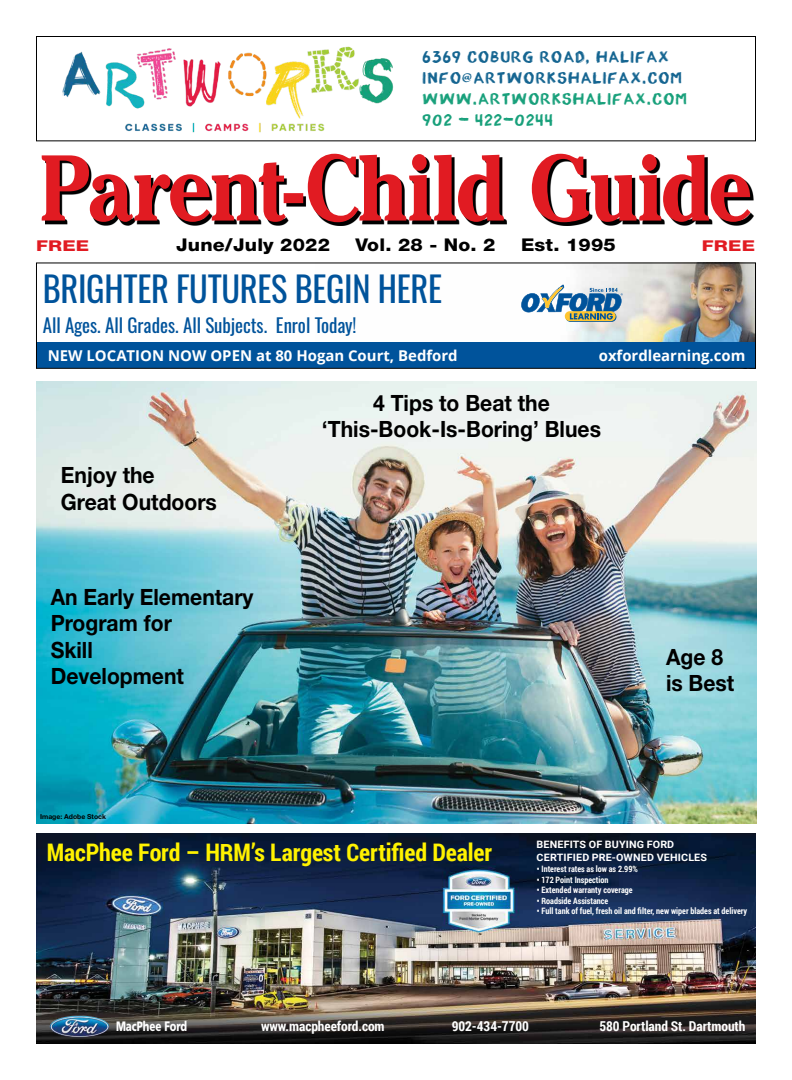
<style>
.page{position:relative;width:792px;height:1080px;background:#fff}
.page>*{position:absolute;margin:0;border:0;box-sizing:border-box;transform-origin:0 0}
.t1{font:34.5px "Oswald";letter-spacing:-.01em;color:#00539b}
.t2{font:700 24.2px "Roboto Condensed";letter-spacing:-.005em;color:#fff200}
.t3{font:700 22.4px/26.3px "Helvetica Neue LT Std";color:#000;scale:.94 1}
.t4{font:18.9px "Oswald";color:#00539b}
.t5{font:800 17.6px "Helvetica Neue LT Std";letter-spacing:.01em;color:#000;scale:1.11 1}
.t6{font:15px/21px "appopaint";letter-spacing:.1em;color:#156591}
.t7{font:15px/21px "appopaint";letter-spacing:.1em;color:#18a07b}
.t8{font:700 14.9px "Open Sans";color:#fff}
.t9{font:800 14.9px "Helvetica Neue LT Std";letter-spacing:.01em;color:#e11b22;scale:1.31 1}
.t10{font:700 13.7px "Roboto Condensed";letter-spacing:-.005em;color:#fff}
.t11{font:900 13.7px "Frutiger";letter-spacing:-.005em;color:#fff;scale:.73 1}
.t12{font:700 10.2px "Roboto";letter-spacing:.01em;color:#fff;scale:1.05 1}
.t13{font:700 8.8px "Roboto Condensed";color:#fff;scale:.94 1}
.t14{font:700 6.8px "Helvetica Neue LT Std";color:#000}
</style>
<div class="page">
<svg style="left:45px;top:185px;width:709px;height:40px"></svg>
<svg style="left:42px;top:154px;width:708px;height:68px"></svg>
<img style="left:62px;top:46px;width:332px;height:87px">
<div style="left:36px;top:36px;width:720px;height:105px;border:1px solid #000"></div>
<img style="left:36px;top:833px;width:720px;height:211px">
<img style="left:50px;top:1016px;width:59px;height:21px">
<img style="left:36px;top:382px;width:720px;height:442px">
<img style="left:315px;top:264px;width:439px;height:79px">
<div style="left:36px;top:343px;width:720px;height:25px;background:#00539b"></div>
<svg style="left:566px;top:312px;width:50px;height:10px"></svg>
<div style="left:565px;top:311px;width:51px;height:10px;background:#ffc52f;border-radius:5px"></div>
<svg style="left:521px;top:284px;width:102px;height:36px"></svg>
<div style="left:36px;top:262px;width:720px;height:107px;border:1px solid #000"></div>
<h3 class="t6" style="left:423px;top:47px;width:260px">6369 COBURG ROAD, HALIFAX<br>INFO@ARTWORKSHALIFAX.COM</h3>
<h3 class="t7" style="left:423px;top:89px;width:265px">WWW.ARTWORKSHALIFAX.COM<br>902 - 422-0244</h3>
<h3 class="t9" style="left:36px;top:237px;width:42px">FREE</h3>
<h3 class="t5" style="left:176px;top:234px;width:140px">June/July 2022</h3>
<h3 class="t5" style="left:356px;top:234px;width:128px">Vol. 28 - No. 2</h3>
<h3 class="t5" style="left:521px;top:234px;width:87px">Est. 1995</h3>
<h3 class="t9" style="left:702px;top:237px;width:42px">FREE</h3>
<h1 class="t1" style="left:43px;top:258px;width:401px">BRIGHTER FUTURES BEGIN HERE</h1>
<h3 class="t4" style="left:43px;top:309px;width:315px">All Ages. All Grades. All Subjects. Enrol Today!</h3>
<h3 class="t8" style="left:48px;top:345px;width:411px">NEW LOCATION NOW OPEN at 80 Hogan Court, Bedford</h3>
<h3 class="t8" style="left:599px;top:345px;width:148px">oxfordlearning.com</h3>
<h3 class="t3" style="left:61px;top:462px;width:168px">Enjoy the<br>Great Outdoors</h3>
<h3 class="t3" style="left:51px;top:583px;width:217px">An Early Elementary<br>Program for<br>Skill<br>Development</h3>
<p class="t14" style="left:40px;top:812px;width:67px">Image: Adobe Stock</p>
<h3 class="t3" style="left:322px;top:389px;width:298px;text-align:center">4 Tips to Beat the ‘This-Book-Is-Boring’ Blues</h3>
<h3 class="t3" style="left:666px;top:643px;width:74px">Age 8 is Best</h3>
<p class="t12" style="left:537px;top:838px;width:133px">BENEFITS OF BUYING FORD</p>
<h2 class="t2" style="left:47px;top:835px;width:447px">MacPhee Ford – HRM’s Largest Certified Dealer</h2>
<p class="t12" style="left:537px;top:850px;width:164px">CERTIFIED PRE-OWNED VEHICLES</p>
<p class="t13" style="left:537px;top:863px;width:109px">• Interest rates as low as 2.99%</p>
<p class="t13" style="left:537px;top:873px;width:78px">• 172 Point Inspection</p>
<p class="t13" style="left:537px;top:884px;width:103px">• Extended warranty coverage</p>
<p class="t13" style="left:537px;top:895px;width:77px">• Roadside Assistance</p>
<p class="t13" style="left:537px;top:905px;width:225px">• Full tank of fuel, fresh oil and filter, new wiper blades at delivery</p>
<h3 class="t11" style="left:116px;top:1018px;width:99px">MacPhee Ford</h3>
<h3 class="t10" style="left:261px;top:1017px;width:125px">www.macpheeford.com</h3>
<h3 class="t10" style="left:452px;top:1017px;width:79px">902-434-7700</h3>
<h3 class="t10" style="left:599px;top:1017px;width:148px">580 Portland St. Dartmouth</h3>
</div>
